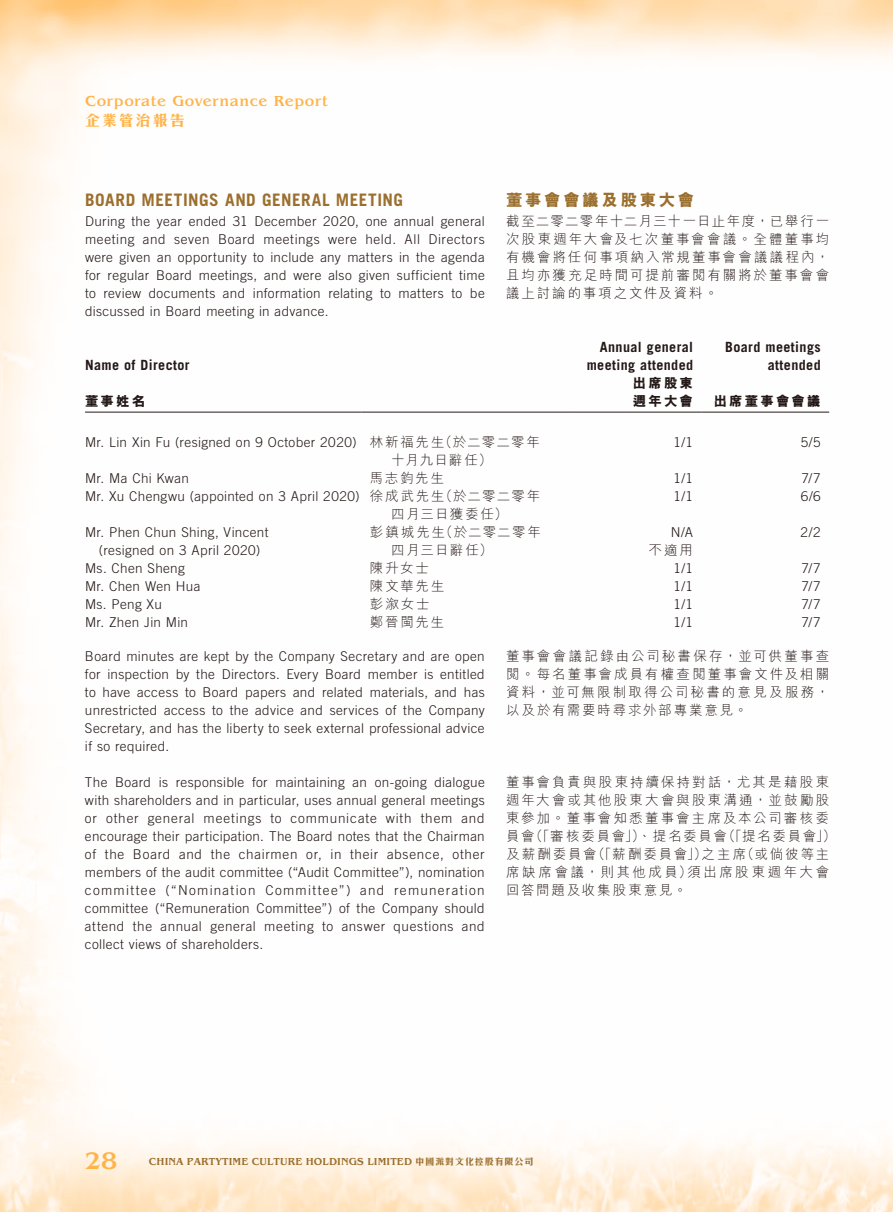
<style>
.page{position:relative;width:893px;height:1212px;background:#fff}
.page>*{position:absolute;margin:0;border:0;box-sizing:border-box;transform-origin:0 0}
.t1{font:500 24.75px "Benguiat Std";color:#ffb449}
.t2{font:700 17.25px "Trade Gothic LT Std";letter-spacing:.025em;color:#9b6f2d}
.t3{font:800 16.5px "M Hei HK";letter-spacing:.16em;color:#9b6f2d}
.t4{font:500 15px "Benguiat Std";letter-spacing:.035em;color:#ffb449}
.t5{font:700 15px "C Hei 3 HK";letter-spacing:.135em;color:#ffb449}
.t6{font:700 14.1px/18px "Trade Gothic LT Std";letter-spacing:.03em;color:#231916;text-align:right}
.t7{font:300 13.5px/18px "Trade Gothic LT Std";letter-spacing:.025em;color:#231916;text-align:justify}
.t8{font:300 13.5px/18px "M Hei HK";letter-spacing:.145em;color:#231916;text-align:justify}
.t9{font:800 13.5px/18px "M Hei HK";letter-spacing:.155em;color:#231916}
.t10{font:300 13.5px/18px "M Hei HK";letter-spacing:.095em;color:#231916}
.t11{font:300 13.5px "M Hei HK";letter-spacing:.1em;color:#231916}
.t12{font:500 10.5px "Benguiat Std";letter-spacing:.01em;color:#9b6f2d}
.s1{font-family:"M Hei HK"}
.s2{font-family:"C Hei 3 HK";font-weight:700;font-size:9px}
</style>
<div class="page">
<img style="left:0;top:0;width:892px;height:1212px">
<hr style="left:85px;top:412px;width:276px;height:1px;background:#231916">
<hr style="left:361px;top:412px;width:213px;height:1px;background:#231916">
<hr style="left:574px;top:412px;width:128px;height:1px;background:#231916">
<hr style="left:702px;top:412px;width:127px;height:1px;background:#231916">
<p class="t4" style="left:85px;top:93px;width:244px">Corporate Governance Report</p>
<p class="t5" style="left:85px;top:112px;width:101px">企業管治報告</p>
<p class="t2" style="left:85px;top:189px;width:319px">BOARD MEETINGS AND GENERAL MEETING</p>
<p class="t7" style="left:85px;top:212px;width:401px">During the year ended 31 December 2020, one annual general meeting and seven Board meetings were held. All Directors were given an opportunity to include any matters in the agenda for regular Board meetings, and were also given sufficient time to review documents and information relating to matters to be discussed in Board meeting in advance.</p>
<p class="t6" style="left:85px;top:356px;width:106px">Name of Director</p>
<p class="t9" style="left:85px;top:392px;width:62px">董事姓名</p>
<p class="t3" style="left:506px;top:192px;width:190px">董事會會議及股東大會</p>
<p class="t8" style="left:506px;top:212px;width:325px">截至二零二零年十二月三十一日止年度，已舉行一次股東週年大會及七次董事會會議。全體董事均有機會將任何事項納入常規董事會會議議程內，且均亦獲充足時間可提前審閱有關將於董事會會議上討論的事項之文件及資料。</p>
<p class="t6" style="left:587px;top:338px;width:108px">Annual general meeting attended</p>
<p class="t6" style="left:725px;top:338px;width:97px">Board meetings attended</p>
<p class="t9" style="left:633px;top:374px;width:62px">出席股東週年大會</p>
<p class="t9" style="left:714px;top:392px;width:108px">出席董事會會議</p>
<p class="t7" style="left:85px;top:433px;width:457px">Mr. Lin Xin Fu (resigned on 9 October 2020) <span class="s1">林新福先生（於二零二零年</span></p>
<p class="t8" style="left:391px;top:451px;width:102px">十月九日辭任）</p>
<p class="t7" style="left:673px;top:433px;width:21px">1/1</p>
<p class="t7" style="left:801px;top:433px;width:21px">5/5</p>
<p class="t7" style="left:85px;top:469px;width:105px">Mr. Ma Chi Kwan</p>
<p class="t8" style="left:370px;top:469px;width:75px">馬志鈞先生</p>
<p class="t7" style="left:673px;top:469px;width:21px">1/1</p>
<p class="t7" style="left:801px;top:469px;width:21px">7/7</p>
<p class="t7" style="left:85px;top:487px;width:457px">Mr. Xu Chengwu (appointed on 3 April 2020) <span class="s1">徐成武先生（於二零二零年</span></p>
<p class="t11" style="left:391px;top:507px;width:118px">四月三日獲委任）</p>
<p class="t7" style="left:673px;top:487px;width:21px">1/1</p>
<p class="t7" style="left:801px;top:487px;width:21px">6/6</p>
<p class="t7" style="left:85px;top:523px;width:185px;text-align:center">Mr. Phen Chun Shing, Vincent (resigned on 3 April 2020)</p>
<p class="t10" style="left:391px;top:523px;width:151px;text-indent:-21px">彭鎮城先生（於二零二零年四月三日辭任）</p>
<p class="t7" style="left:671px;top:523px;width:24px">N/A</p>
<p class="t8" style="left:648px;top:541px;width:46px">不適用</p>
<p class="t7" style="left:800px;top:523px;width:22px">2/2</p>
<p class="t7" style="left:85px;top:559px;width:101px">Ms. Chen Sheng</p>
<p class="t8" style="left:370px;top:559px;width:61px">陳升女士</p>
<p class="t7" style="left:673px;top:559px;width:21px">1/1</p>
<p class="t7" style="left:801px;top:559px;width:21px">7/7</p>
<p class="t7" style="left:85px;top:577px;width:117px">Mr. Chen Wen Hua</p>
<p class="t8" style="left:370px;top:577px;width:76px">陳文華先生</p>
<p class="t7" style="left:673px;top:577px;width:21px">1/1</p>
<p class="t7" style="left:801px;top:577px;width:21px">7/7</p>
<p class="t7" style="left:85px;top:595px;width:78px">Ms. Peng Xu</p>
<p class="t8" style="left:370px;top:595px;width:61px">彭溆女士</p>
<p class="t7" style="left:673px;top:595px;width:21px">1/1</p>
<p class="t7" style="left:801px;top:595px;width:21px">7/7</p>
<p class="t7" style="left:85px;top:613px;width:105px">Mr. Zhen Jin Min</p>
<p class="t8" style="left:370px;top:613px;width:76px">鄭晉閩先生</p>
<p class="t7" style="left:673px;top:613px;width:21px">1/1</p>
<p class="t7" style="left:801px;top:613px;width:21px">7/7</p>
<p class="t7" style="left:85px;top:647px;width:401px">Board minutes are kept by the Company Secretary and are open for inspection by the Directors. Every Board member is entitled to have access to Board papers and related materials, and has unrestricted access to the advice and services of the Company Secretary, and has the liberty to seek external professional advice if so required.</p>
<p class="t7" style="left:85px;top:773px;width:401px">The Board is responsible for maintaining an on-going dialogue with shareholders and in particular, uses annual general meetings or other general meetings to communicate with them and encourage their participation. The Board notes that the Chairman of the Board and the chairmen or, in their absence, other members of the audit committee (“Audit Committee”), nomination committee (“Nomination Committee”) and remuneration committee (“Remuneration Committee”) of the Company should attend the annual general meeting to answer questions and collect views of shareholders.</p>
<p class="t8" style="left:506px;top:647px;width:325px">董事會會議記錄由公司秘書保存，並可供董事查閱。每名董事會成員有權查閱董事會文件及相關資料，並可無限制取得公司秘書的意見及服務，以及於有需要時尋求外部專業意見。</p>
<p class="t8" style="left:506px;top:773px;width:331px;text-align:left">董事會負責與股東持續保持對話，尤其是藉股東週年大會或其他股東大會與股東溝通，並鼓勵股東參加。董事會知悉董事會主席及本公司審核委員會（「審核委員會」）、提名委員會（「提名委員會」）及薪酬委員會（「薪酬委員會」）之主席（或倘彼等主席缺席會議，則其他成員）須出席股東週年大會回答問題及收集股東意見。</p>
<h1 class="t1" style="left:85px;top:1146px;width:34px">28</h1>
<p class="t12" style="left:149px;top:1156px;width:386px">CHINA PARTYTIME CULTURE HOLDINGS LIMITED <span class="s2">中國派對文化控股有限公司</span></p>
</div>
